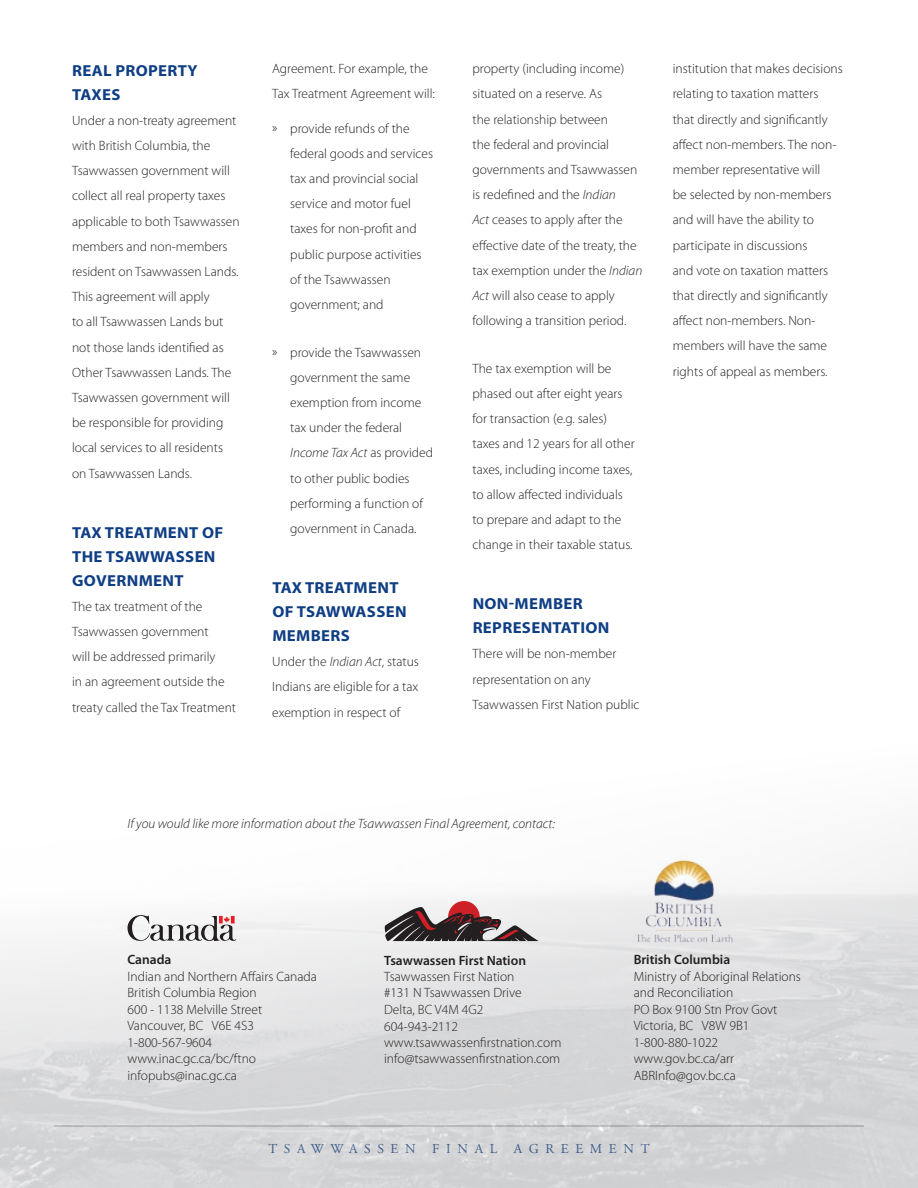
<style>
.page{position:relative;width:918px;height:1188px;background:#fff}
.page>*{position:absolute;margin:0;border:0;box-sizing:border-box;transform-origin:0 0}
.t1{font:700 15.9px/24px "Myriad Pro";letter-spacing:.02em;color:#0f3e84;scale:1.05 1}
.t2{font:300 13.5px/25.2px "Myriad Pro";color:#231f20}
.t3{font:italic 300 13.5px "Myriad Pro";color:#231f20}
.t4{font:600 13.5px "Myriad Pro";color:#231f20}
.t5{font:13.5px "Adobe Garamond Pro";letter-spacing:.495em;color:#0f3e84}
.s1{font-style:italic}
</style>
<div class="page">
<svg style="left:128px;top:910px;width:108px;height:36px"></svg>
<img style="left:626px;top:852px;width:118px;height:95px">
<svg style="left:384px;top:901px;width:155px;height:40px"></svg>
<p class="t1" style="left:72px;top:58px;width:121px">REAL PROPERTY<br>TAXES</p>
<p class="t2" style="left:72px;top:108px;width:169px">Under a non-treaty agreement with British Columbia, the<br>Tsawwassen government will collect all real property taxes applicable to both Tsawwassen members and non-members resident on Tsawwassen Lands.<br>This agreement will apply<br>to all Tsawwassen Lands but not those lands identified as<br>Other Tsawwassen Lands. The<br>Tsawwassen government will be responsible for providing local services to all residents on Tsawwassen Lands.</p>
<p class="t1" style="left:72px;top:520px;width:145px">TAX TREATMENT OF<br>THE TSAWWASSEN<br>GOVERNMENT</p>
<p class="t2" style="left:72px;top:594px;width:166px">The tax treatment of the<br>Tsawwassen government<br>will be addressed primarily<br>in an agreement outside the treaty called the Tax Treatment</p>
<p class="t2" style="left:272px;top:56px;width:164px">Agreement. For example, the<br>Tax Treatment Agreement will:</p>
<p class="t2" style="left:290px;top:116px;width:144px">provide refunds of the federal goods and services tax and provincial social service and motor fuel taxes for non-profit and public purpose activities of the Tsawwassen government; and</p>
<p class="t2" style="left:290px;top:340px;width:144px">provide the Tsawwassen government the same exemption from income tax under the federal<br><span class="s1">Income Tax Act</span> as provided to other public bodies performing a function of government in Canada.</p>
<p class="t2" style="left:272px;top:116px;width:7px">»</p>
<p class="t2" style="left:272px;top:340px;width:7px">»</p>
<p class="t1" style="left:272px;top:576px;width:129px">TAX TREATMENT<br>OF TSAWWASSEN<br>MEMBERS</p>
<p class="t2" style="left:272px;top:649px;width:148px;text-align:justify">Under the <span class="s1">Indian Act</span>, status Indians are eligible for a tax exemption in respect of</p>
<p class="t2" style="left:472px;top:56px;width:171px">property (including income) situated on a reserve. As<br>the relationship between<br>the federal and provincial governments and Tsawwassen is redefined and the <span class="s1">Indian<br>Act</span> ceases to apply after the effective date of the treaty, the tax exemption under the <span class="s1">Indian<br>Act</span> will also cease to apply following a transition period.</p>
<p class="t2" style="left:473px;top:356px;width:164px">The tax exemption will be phased out after eight years for transaction (e.g. sales) taxes and 12 years for all other taxes, including income taxes, to allow affected individuals to prepare and adapt to the change in their taxable status.</p>
<p class="t1" style="left:473px;top:592px;width:132px">NON-MEMBER<br>REPRESENTATION</p>
<p class="t2" style="left:472px;top:642px;width:169px">There will be non-member representation on any<br>Tsawwassen First Nation public</p>
<p class="t2" style="left:673px;top:56px;width:172px">institution that makes decisions relating to taxation matters that directly and significantly affect non-members. The non&shy;member representative will<br>be selected by non-members and will have the ability to participate in discussions<br>and vote on taxation matters that directly and significantly affect non-members. Non&shy;members will have the same rights of appeal as members.</p>
<p class="t3" style="left:128px;top:816px;width:429px">If you would like more information about the Tsawwassen Final Agreement, contact:</p>
<p class="t4" style="left:127px;top:952px;width:45px">Canada</p>
<p class="t2" style="left:127px;top:968px;width:191px;line-height:16.5px">Indian and Northern Affairs Canada<br>British Columbia Region<br>600 - 1138 Melville Street<br>Vancouver, BC V6E 4S3<br>1-800-567-9604 www.inac.gc.ca/bc/ftno infopubs@inac.gc.ca</p>
<p class="t4" style="left:384px;top:952px;width:143px">Tsawwassen First Nation</p>
<p class="t2" style="left:384px;top:968px;width:179px;line-height:16.5px">Tsawwassen First Nation<br>#131 N Tsawwassen Drive<br>Delta, BC V4M 4G2<br>604-943-2112 www.tsawwassenfirstnation.com info@tsawwassenfirstnation.com</p>
<p class="t4" style="left:634px;top:952px;width:98px">British Columbia</p>
<p class="t2" style="left:634px;top:968px;width:169px;line-height:16.5px">Ministry of Aboriginal Relations and Reconciliation<br>PO Box 9100 Stn Prov Govt<br>Victoria, BC V8W 9B1<br>1-800-880-1022 www.gov.bc.ca/arr<br>ABRInfo@gov.bc.ca</p>
<p class="t5" style="left:268px;top:1140px;width:383px">TSAWWASSEN FINAL AGREEMENT</p>
</div>
